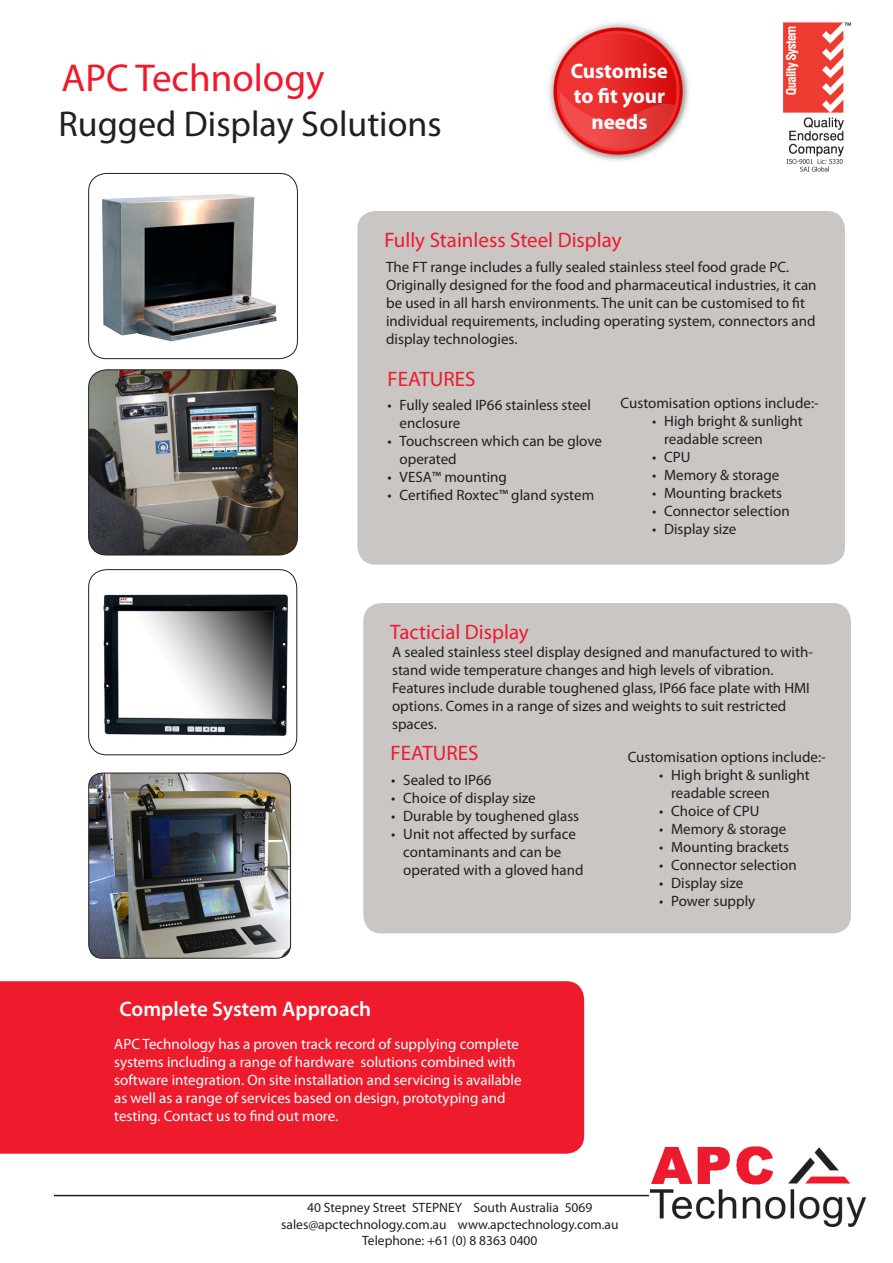
<style>
.page{position:relative;width:893px;height:1263px;background:#fff}
.page>*{position:absolute;margin:0;border:0;box-sizing:border-box;transform-origin:0 0}
.t1{font:39px "Myriad Pro";color:#ee1a2e}
.t2{font:36px "Myriad Pro";color:#231f20}
.t3{font:21px "Myriad Pro";color:#ee1a2e}
.t4{font:700 21px/25.2px "Myriad Pro";color:#fff;text-align:center}
.t5{font:600 21px "Myriad Pro";color:#fff}
.t6{font:15px/18px "Myriad Pro";color:#231f20}
.t7{font:15px/18px "Myriad Pro";color:#fff}
.t8{font:13.5px "Myriad Pro";color:#231f20}
</style>
<div class="page">
<img style="left:783px;top:23px;width:68px;height:149px">
<hr style="left:54px;top:1195px;width:783px;height:1px;background:#231f20">
<img style="left:650px;top:1146px;width:217px;height:80px">
<div style="left:0;top:981px;width:584px;height:173px;background:#ee1b2d"></div>
<img style="left:103px;top:594px;width:185px;height:142px">
<div style="left:88px;top:569px;width:209px;height:186px;border:1px solid #231f20;border-radius:18px"></div>
<div style="left:363px;top:603px;width:488px;height:330px;background:#cac6c4;border-radius:18px"></div>
<div style="left:357px;top:211px;width:488px;height:353px;background:#cac6c4;border-radius:18px"></div>
<div style="left:88px;top:173px;width:210px;height:186px;border:1px solid #231f20;border-radius:18px"></div>
<img style="left:102px;top:194px;width:175px;height:148px">
<img style="left:89px;top:773px;width:202px;height:184px">
<div style="left:88px;top:773px;width:203px;height:186px;border:1px solid #231f20;border-radius:14px"></div>
<img style="left:89px;top:370px;width:208px;height:185px">
<div style="left:88px;top:369px;width:210px;height:186px;border:1px solid #231f20;border-radius:18px"></div>
<img style="left:548px;top:23px;width:141px;height:138px">
<h1 class="t1" style="left:62px;top:54px;width:265px">APC Technology</h1>
<p class="t2" style="left:59px;top:101px;width:385px">Rugged Display Solutions</p>
<p class="t4" style="left:571px;top:58px;width:99px">Customise to fit your needs</p>
<p class="t3" style="left:384px;top:227px;width:239px">Fully Stainless Steel Display</p>
<p class="t6" style="left:386px;top:258px;width:432px">The FT range includes a fully sealed stainless steel food grade PC.<br>Originally designed for the food and pharmaceutical industries, it can be used in all harsh environments. The unit can be customised to fit individual requirements, including operating system, connectors and display technologies.</p>
<p class="t3" style="left:388px;top:366px;width:89px">FEATURES</p>
<p class="t6" style="left:400px;top:396px;width:193px;text-indent:-12px">• Fully sealed IP66 stainless steel enclosure</p>
<p class="t6" style="left:400px;top:432px;width:204px;text-indent:-12px">• Touchscreen which can be glove operated</p>
<p class="t6" style="left:388px;top:468px;width:121px">• VESA™ mounting</p>
<p class="t6" style="left:388px;top:486px;width:208px">• Certified Roxtec™ gland system</p>
<p class="t6" style="left:621px;top:394px;width:200px">Customisation options include:-</p>
<p class="t6" style="left:664px;top:412px;width:140px;text-indent:-12px">• High bright &amp; sunlight readable screen</p>
<p class="t6" style="left:652px;top:448px;width:40px">• CPU</p>
<p class="t6" style="left:652px;top:466px;width:129px">• Memory &amp; storage</p>
<p class="t6" style="left:652px;top:484px;width:132px">• Mounting brackets</p>
<p class="t6" style="left:652px;top:502px;width:139px">• Connector selection</p>
<p class="t6" style="left:652px;top:520px;width:86px">• Display size</p>
<p class="t3" style="left:390px;top:619px;width:140px">Tacticial Display</p>
<p class="t6" style="left:392px;top:643px;width:422px">A sealed stainless steel display designed and manufactured to with&shy;stand wide temperature changes and high levels of vibration.<br>Features include durable toughened glass, IP66 face plate with HMI options. Comes in a range of sizes and weights to suit restricted spaces.</p>
<p class="t3" style="left:391px;top:740px;width:89px">FEATURES</p>
<p class="t6" style="left:391px;top:771px;width:102px">• Sealed to IP66</p>
<p class="t6" style="left:391px;top:789px;width:146px">• Choice of display size</p>
<p class="t6" style="left:391px;top:807px;width:189px">• Durable by toughened glass</p>
<p class="t6" style="left:403px;top:825px;width:182px;text-indent:-12px">• Unit not affected by surface contaminants and can be operated with a gloved hand</p>
<p class="t6" style="left:628px;top:748px;width:200px">Customisation options include:-</p>
<p class="t6" style="left:671px;top:766px;width:140px;text-indent:-12px">• High bright &amp; sunlight readable screen</p>
<p class="t6" style="left:659px;top:802px;width:102px">• Choice of CPU</p>
<p class="t6" style="left:659px;top:820px;width:129px">• Memory &amp; storage</p>
<p class="t6" style="left:659px;top:838px;width:132px">• Mounting brackets</p>
<p class="t6" style="left:659px;top:856px;width:139px">• Connector selection</p>
<p class="t6" style="left:659px;top:874px;width:86px">• Display size</p>
<p class="t6" style="left:659px;top:892px;width:98px">• Power supply</p>
<p class="t5" style="left:120px;top:996px;width:253px">Complete System Approach</p>
<p class="t7" style="left:114px;top:1034px;width:409px">APC Technology has a proven track record of supplying complete systems including a range of hardware solutions combined with software integration. On site installation and servicing is available as well as a range of services based on design, prototyping and testing. Contact us to find out more.</p>
<p class="t8" style="left:307px;top:1199px;width:287px">40 Stepney Street STEPNEY South Australia 5069</p>
<p class="t8" style="left:281px;top:1216px;width:339px">sales@apctechnology.com.au www.apctechnology.com.au</p>
<p class="t8" style="left:362px;top:1232px;width:177px">Telephone: +61 (0) 8 8363 0400</p>
</div>
